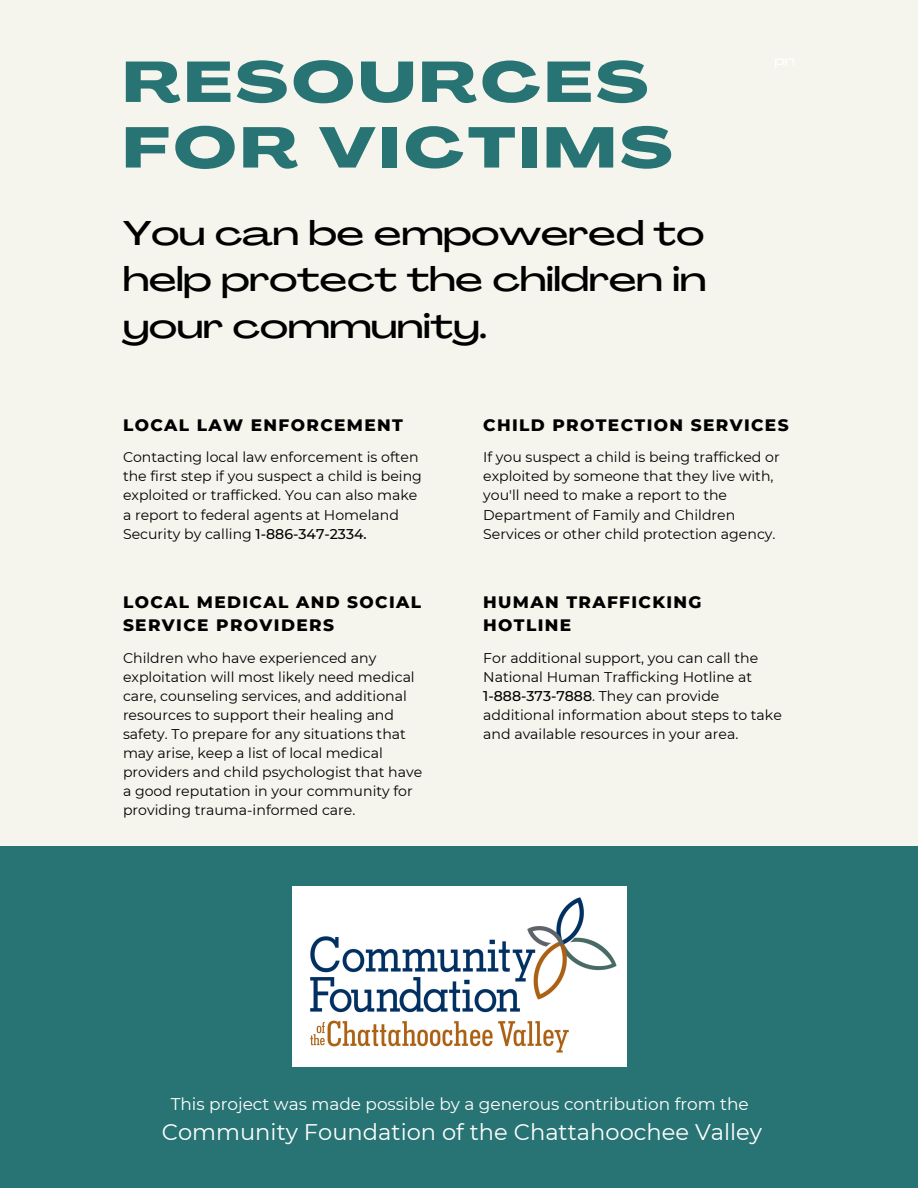
<style>
.page{position:relative;width:918px;height:1188px;background:#fff}
.page>*{position:absolute;margin:0;border:0;box-sizing:border-box;transform-origin:0 0}
.t1{font:800 56.4px/65.6px "Agrandir Grand";letter-spacing:.07em;color:#287474}
.t2{font:500 33.9px/46.5px "Agrandir Grand";color:#000;text-align:justify}
.t3{font:22.5px "Montserrat";color:#fff}
.t4{font:800 16.95px/23.2px "Montserrat";letter-spacing:.08em;color:#000}
.t5{font:16.95px "Montserrat";color:#fff}
.t6{font:14.1px/19px "Montserrat";color:#000}
.s1{font-weight:500}
</style>
<div class="page">
<div style="left:0;top:0;width:918px;height:1162px;background:#f5f5ed"></div>
<div style="left:0;top:847px;width:918px;height:341px;background:#287474"></div>
<img style="left:292px;top:887px;width:334px;height:180px">
<h1 class="t1" style="left:123px;top:55px;width:551px">RESOURCES<br>FOR VICTIMS</h1>
<h2 class="t2" style="left:123px;top:213px;width:585px">You can be empowered to help protect the children in your community.</h2>
<p class="t4" style="left:123px;top:413px;width:281px">LOCAL LAW ENFORCEMENT</p>
<p class="t6" style="left:123px;top:448px;width:300px">Contacting local law enforcement is often the first step if you suspect a child is being exploited or trafficked. You can also make a report to federal agents at Homeland Security by calling <span class="s1">1-886-347-2334.</span></p>
<p class="t4" style="left:123px;top:590px;width:300px">LOCAL MEDICAL AND SOCIAL<br>SERVICE PROVIDERS</p>
<p class="t6" style="left:123px;top:648px;width:301px">Children who have experienced any exploitation will most likely need medical care, counseling services, and additional resources to support their healing and safety. To prepare for any situations that may arise, keep a list of local medical providers and child psychologist that have a good reputation in your community for providing trauma-informed care.</p>
<p class="t4" style="left:483px;top:413px;width:307px">CHILD PROTECTION SERVICES</p>
<p class="t6" style="left:483px;top:448px;width:298px">If you suspect a child is being trafficked or exploited by someone that they live with, you'll need to make a report to the Department of Family and Children Services or other child protection agency.</p>
<p class="t4" style="left:483px;top:590px;width:220px">HUMAN TRAFFICKING<br>HOTLINE</p>
<p class="t6" style="left:483px;top:648px;width:300px">For additional support, you can call the National Human Trafficking Hotline at <span class="s1">1-888-373-7888</span>. They can provide additional information about steps to take and available resources in your area.</p>
<p class="t5" style="left:171px;top:1094px;width:580px">This project was made possible by a generous contribution from the</p>
<h3 class="t3" style="left:162px;top:1118px;width:602px">Community Foundation of the Chattahoochee Valley</h3>
</div>
